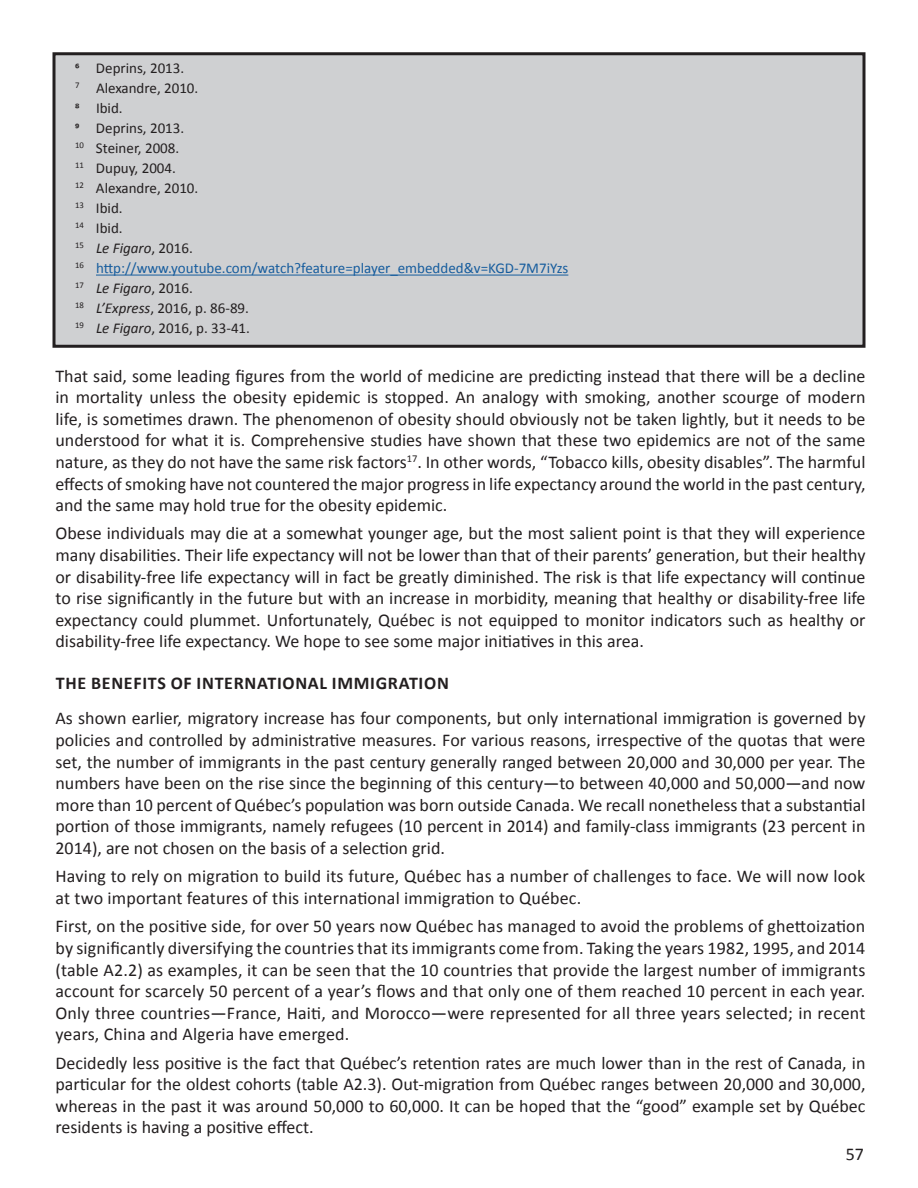
<style>
.page{position:relative;width:918px;height:1188px;background:#fff}
.page>*{position:absolute;margin:0;border:0;box-sizing:border-box;transform-origin:0 0}
.t1{font:18px/21.6px "Calibri";color:#231f20;text-align:justify}
.Paragraph_Style_2{font:700 18px "Calibri";letter-spacing:.04em;color:#231f20}
.t2{font:15px "Calibri";color:#231f20}
.t3{font:15px "Calibri";color:#175d9e}
.t4{font:italic 15px "Calibri";color:#231f20}
.s1{font-style:normal}
.s2{font-style:italic}
</style>
<div class="page">
<div style="left:54px;top:54px;width:810px;height:292px;background:#cfd0d2"></div>
<hr style="left:96px;top:275px;width:472px;height:1px;background:#175d9e">
<div style="left:52px;top:52px;width:814px;height:296px;border:3px solid #231f20"></div>
<p class="t2" style="left:75px;top:59px;width:111px">6 Deprins, 2013.</p>
<p class="t2" style="left:75px;top:79px;width:125px"><sup>7</sup> Alexandre, 2010.</p>
<p class="t2" style="left:75px;top:99px;width:49px">8 Ibid.</p>
<p class="t2" style="left:75px;top:119px;width:111px">9 Deprins, 2013.</p>
<p class="t2" style="left:75px;top:139px;width:106px"><sup>10</sup> Steiner, 2008.</p>
<p class="t2" style="left:75px;top:159px;width:102px"><sup>11</sup> Dupuy, 2004.</p>
<p class="t2" style="left:75px;top:179px;width:125px"><sup>12</sup> Alexandre, 2010.</p>
<p class="t2" style="left:75px;top:199px;width:49px"><sup>13</sup> Ibid.</p>
<p class="t2" style="left:75px;top:219px;width:49px"><sup>14</sup> Ibid.</p>
<p class="t4" style="left:75px;top:238px;width:119px"><sup>15</sup> Le Figaro<span class="s1">, 2016.</span></p>
<p class="t3" style="left:75px;top:259px;width:495px"><sup>16</sup> http://www.youtube.com/watch?feature=player_embedded&amp;v=KGD-7M7iYzs</p>
<p class="t4" style="left:75px;top:278px;width:119px"><sup>17</sup> Le Figaro<span class="s1">, 2016.</span></p>
<p class="t2" style="left:75px;top:299px;width:176px"><sup>18</sup> <span class="s2">L’Express</span>, 2016, p. 86-89.</p>
<p class="t2" style="left:75px;top:319px;width:176px"><sup>19</sup> <span class="s2">Le Figaro</span>, 2016, p. 33-41.</p>
<p class="t1" style="left:56px;top:365px;width:812px">That said, some leading figures from the world of medicine are predicting instead that there will be a decline in mortality unless the obesity epidemic is stopped. An analogy with smoking, another scourge of modern life, is sometimes drawn. The phenomenon of obesity should obviously not be taken lightly, but it needs to be understood for what it is. Comprehensive studies have shown that these two epidemics are not of the same nature, as they do not have the same risk factors<sup>17</sup>. In other words, “Tobacco kills, obesity disables”. The harmful effects of smoking have not countered the major progress in life expectancy around the world in the past century, and the same may hold true for the obesity epidemic.</p>
<p class="t1" style="left:56px;top:523px;width:812px">Obese individuals may die at a somewhat younger age, but the most salient point is that they will experience many disabilities. Their life expectancy will not be lower than that of their parents’ generation, but their healthy or disability-free life expectancy will in fact be greatly diminished. The risk is that life expectancy will continue to rise significantly in the future but with an increase in morbidity, meaning that healthy or disability-free life expectancy could plummet. Unfortunately, Québec is not equipped to monitor indicators such as healthy or disability-free life expectancy. We hope to see some major initiatives in this area.</p>
<p class="Paragraph_Style_2" style="left:56px;top:672px;width:395px">THE BENEFITS OF INTERNATIONAL IMMIGRATION</p>
<p class="t1" style="left:56px;top:708px;width:812px">As shown earlier, migratory increase has four components, but only international immigration is governed by policies and controlled by administrative measures. For various reasons, irrespective of the quotas that were set, the number of immigrants in the past century generally ranged between 20,000 and 30,000 per year. The numbers have been on the rise since the beginning of this century—to between 40,000 and 50,000—and now more than 10 percent of Québec’s population was born outside Canada. We recall nonetheless that a substantial portion of those immigrants, namely refugees (10 percent in 2014) and family-class immigrants (23 percent in 2014), are not chosen on the basis of a selection grid.</p>
<p class="t1" style="left:56px;top:866px;width:811px">Having to rely on migration to build its future, Québec has a number of challenges to face. We will now look at two important features of this international immigration to Québec.</p>
<p class="t1" style="left:56px;top:916px;width:811px">First, on the positive side, for over 50 years now Québec has managed to avoid the problems of ghettoization by significantly diversifying the countries that its immigrants come from. Taking the years 1982, 1995, and 2014 (table A2.2) as examples, it can be seen that the 10 countries that provide the largest number of immigrants account for scarcely 50 percent of a year’s flows and that only one of them reached 10 percent in each year.<br>Only three countries—France, Haiti, and Morocco—were represented for all three years selected; in recent years, China and Algeria have emerged.</p>
<p class="t1" style="left:56px;top:1052px;width:812px">Decidedly less positive is the fact that Québec’s retention rates are much lower than in the rest of Canada, in particular for the oldest cohorts (table A2.3). Out-migration from Québec ranges between 20,000 and 30,000, whereas in the past it was around 50,000 to 60,000. It can be hoped that the “good” example set by Québec residents is having a positive effect.</p>
<p class="t1" style="left:846px;top:1143px;width:20px">57</p>
</div>
